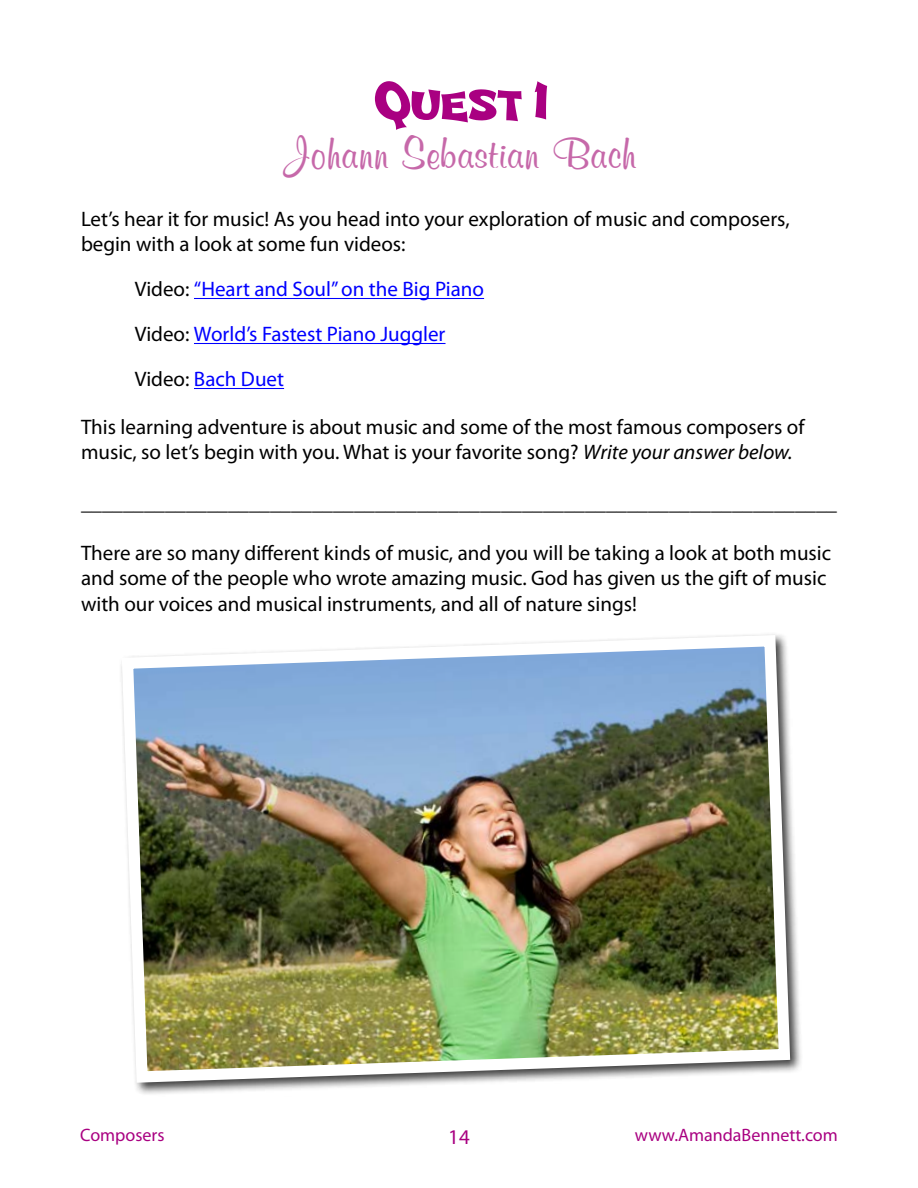
<style>
.page{position:relative;width:918px;height:1188px;background:#fff}
.page>*{position:absolute;margin:0;border:0;box-sizing:border-box;transform-origin:0 0}
.t1{font:54px "VTC Scream It Loud Two";color:#a90081}
.t2{font:48px "Murphy Script";color:#c668a9}
.t3{font:21px/25.2px "Myriad Pro";color:#000}
.t4{font:21px/45px "Myriad Pro";color:#00f}
.t5{font:21px "Myriad Pro";color:#a90081}
.t6{font:18px "Myriad Pro";color:#a90081}
.s1{color:#000}
.s2{font-style:italic}
</style>
<div class="page">
<div style="left:119px;top:632px;width:684px;height:465px;background:#000;opacity:.75"></div>
<img style="left:119px;top:632px;width:677px;height:457px">
<hr style="left:194px;top:298px;width:290px;height:1px;background:#00f">
<hr style="left:194px;top:343px;width:252px;height:1px;background:#00f">
<hr style="left:194px;top:388px;width:90px;height:1px;background:#00f">
<h1 class="t1" style="left:371px;top:77px;width:178px">Quest 1</h1>
<h2 class="t2" style="left:282px;top:127px;width:356px">Johann Sebastian Bach</h2>
<p class="t3" style="left:81px;top:206px;width:710px">Let’s hear it for music! As you head into your exploration of music and composers, begin with a look at some fun videos:</p>
<p class="t4" style="left:135px;top:267px;width:351px"><span class="s1">Video:</span> “Heart and Soul” on the Big Piano<br><span class="s1">Video:</span> World’s Fastest Piano Juggler<br><span class="s1">Video:</span> Bach Duet</p>
<p class="t3" style="left:81px;top:414px;width:725px">This learning adventure is about music and some of the most famous composers of music, so let’s begin with you. What is your favorite song? <span class="s2">Write your answer below.</span></p>
<p class="t3" style="left:81px;top:490px;width:757px">________________________________________________________________________</p>
<p class="t3" style="left:81px;top:540px;width:752px">There are so many different kinds of music, and you will be taking a look at both music and some of the people who wrote amazing music. God has given us the gift of music with our voices and musical instruments, and all of nature sings!</p>
<p class="t6" style="left:80px;top:1124px;width:86px">Composers</p>
<p class="t5" style="left:448px;top:1124px;width:23px">14</p>
<p class="t6" style="left:635px;top:1124px;width:204px">www.AmandaBennett.com</p>
</div>
